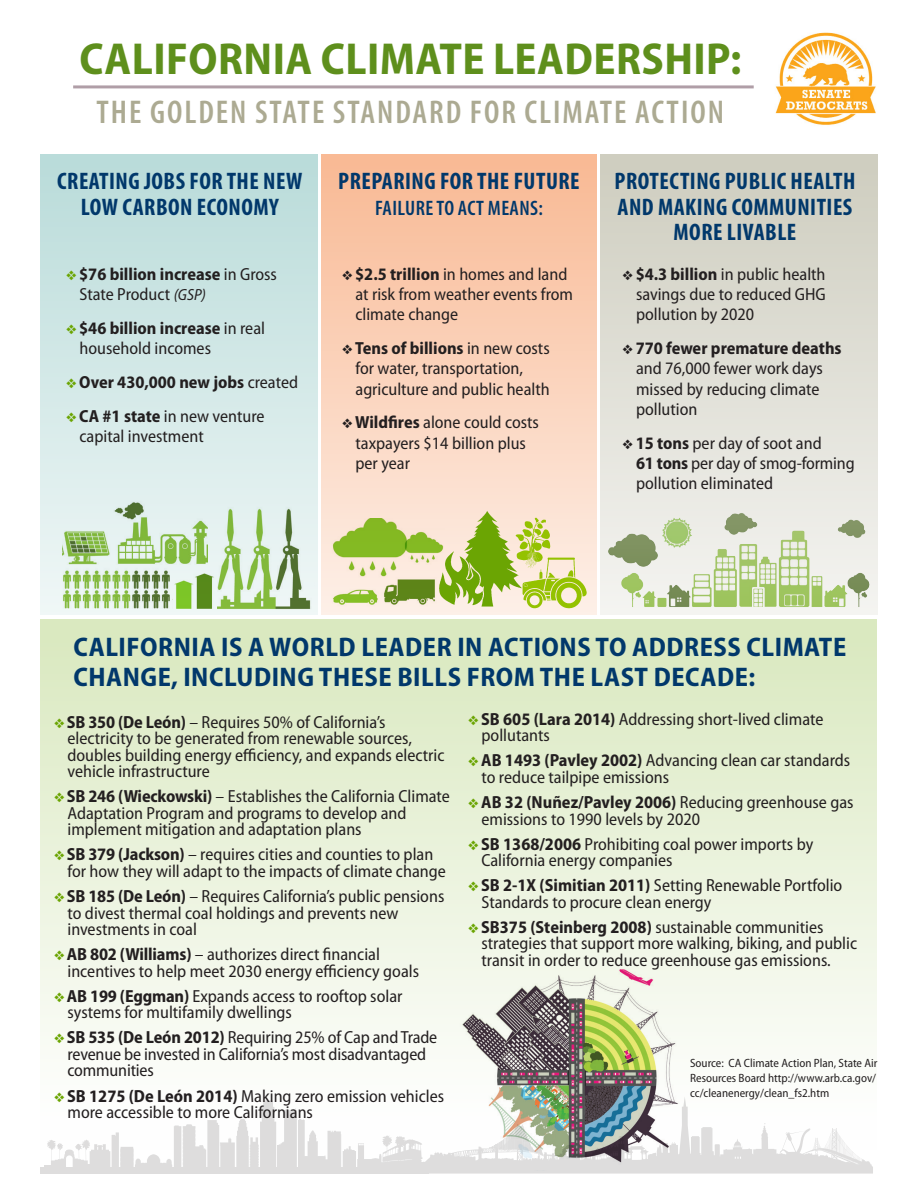
<style>
.page{position:relative;width:918px;height:1188px;background:#fff}
.page>*{position:absolute;margin:0;border:0;box-sizing:border-box;transform-origin:0 0}
.t1{font:700 semi-condensed 45px "Myriad Pro";letter-spacing:.01em;color:#5e8f1c}
.t2{font:600 condensed 33px "Myriad Pro";letter-spacing:.06em;color:#acaa92}
.t3{font:700 semi-condensed 27px/30px "Myriad Pro";letter-spacing:.02em;color:#01386b}
.t4{font:700 condensed 24px/25.5px "Myriad Pro";letter-spacing:.02em;color:#01386b;text-align:center}
.t5{font:600 condensed 21px "Myriad Pro";letter-spacing:.02em;color:#01386b}
.t6{font:semi-condensed 17.55px/16.5px "Myriad Pro";color:#231f20}
.t7{font:700 semi-condensed 17.55px "Myriad Pro";color:#231f20}
.t8{font:semi-condensed 12px/15px "Myriad Pro";color:#231f20;text-align:justify}
.s1{color:#6ba503}
.s2{font-weight:700}
.s3{font-style:italic;font-size:16.2px}
.s4{font-weight:400}
</style>
<div class="page">
<img style="left:753px;top:32px;width:123px;height:93px">
<div style="left:40px;top:619px;width:838px;height:530px;background:linear-gradient(to bottom,#d9e8be,#fff)"></div>
<svg style="left:600px;top:154px;width:278px;height:461px;background:#dbdccf"></svg>
<div style="left:321px;top:154px;width:276px;height:461px;background:linear-gradient(to bottom,#f9b994,#fdf0e8)"></div>
<div style="left:40px;top:154px;width:278px;height:461px;background:linear-gradient(to bottom,#b9dbd9,#eff7f6)"></div>
<hr style="left:73px;top:85px;width:681px;height:3px;background:#b09ea7">
<svg style="left:44px;top:1096px;width:829px;height:78px"></svg>
<img style="left:59px;top:567px;width:72px;height:43px">
<img style="left:63px;top:500px;width:144px;height:67px">
<img style="left:131px;top:567px;width:67px;height:43px">
<img style="left:218px;top:506px;width:97px;height:105px">
<img style="left:172px;top:573px;width:42px;height:39px">
<img style="left:331px;top:565px;width:95px;height:44px">
<img style="left:331px;top:518px;width:84px;height:71px">
<img style="left:401px;top:529px;width:25px;height:36px">
<img style="left:533px;top:544px;width:58px;height:71px">
<img style="left:426px;top:509px;width:107px;height:106px">
<img style="left:501px;top:509px;width:52px;height:62px">
<img style="left:459px;top:963px;width:253px;height:208px">
<p class="t1" style="left:79px;top:29px;width:664px">CALIFORNIA CLIMATE LEADERSHIP:</p>
<p class="t2" style="left:97px;top:92px;width:629px">THE GOLDEN STATE STANDARD FOR CLIMATE ACTION</p>
<p class="t4" style="left:57px;top:168px;width:247px">CREATING JOBS FOR THE NEW<br>LOW CARBON ECONOMY</p>
<p class="t4" style="left:338px;top:168px;width:243px">PREPARING FOR THE FUTURE</p>
<p class="t5" style="left:375px;top:195px;width:169px">FAILURE TO ACT MEANS:</p>
<p class="t6" style="left:80px;top:264px;width:199px;line-height:20.2px;text-indent:-14px"><span class="s1">❖</span> <span class="s2">$76 billion increase</span> in Gross<br>State Product <span class="s3">(GSP)</span></p>
<p class="t6" style="left:80px;top:318px;width:187px;line-height:20.2px;text-indent:-14px"><span class="s1">❖</span> <span class="s2">$46 billion increase</span> in real household incomes</p>
<p class="t7" style="left:66px;top:371px;width:234px"><span class="s1">❖</span> Over 430,000 new jobs <span class="s4">created</span></p>
<p class="t6" style="left:80px;top:405px;width:187px;line-height:20.2px;text-indent:-14px"><span class="s1">❖</span> <span class="s2">CA #1 state</span> in new venture capital investment</p>
<p class="t6" style="left:356px;top:264px;width:219px;line-height:20.2px;text-indent:-14px">❖ <span class="s2">$2.5 trillion</span> in homes and land at risk from weather events from climate change</p>
<p class="t6" style="left:356px;top:338px;width:196px;line-height:20.2px;text-indent:-14px">❖ <span class="s2">Tens of billions</span> in new costs for water, transportation, agriculture and public health</p>
<p class="t6" style="left:356px;top:412px;width:185px;line-height:20.2px;text-indent:-14px">❖ <span class="s2">Wildfires</span> alone could costs taxpayers $14 billion plus per year</p>
<p class="t4" style="left:615px;top:168px;width:242px">PROTECTING PUBLIC HEALTH<br>AND MAKING COMMUNITIES<br>MORE LIVABLE</p>
<p class="t6" style="left:636px;top:264px;width:191px;line-height:20.2px;text-align:justify;text-indent:-14px">❖ <span class="s2">$4.3 billion</span> in public health savings due to reduced GHG pollution by 2020</p>
<p class="t6" style="left:636px;top:338px;width:207px;line-height:20.2px;text-indent:-14px">❖ <span class="s2">770 fewer premature deaths </span>and 76,000 fewer work days missed by reducing climate pollution</p>
<p class="t6" style="left:622px;top:434px;width:201px">❖ <span class="s2">15 tons</span> per day of soot and</p>
<p class="t6" style="left:636px;top:453px;width:220px;line-height:20.2px"><span class="s2">61 tons</span> per day of smog-forming pollution eliminated</p>
<p class="t3" style="left:73px;top:631px;width:774px">CALIFORNIA IS A WORLD LEADER IN ACTIONS TO ADDRESS CLIMATE<br>CHANGE, INCLUDING THESE BILLS FROM THE LAST DECADE:</p>
<p class="t6" style="left:68px;top:713px;width:378px;text-indent:-14px"><span class="s1">❖</span> <span class="s2">SB 350 (De León)</span> – Requires 50% of California’s electricity to be generated from renewable sources, doubles building energy efficiency, and expands electric vehicle infrastructure</p>
<p class="t6" style="left:68px;top:788px;width:384px;text-indent:-14px"><span class="s1">❖</span> <span class="s2">SB 246 (Wieckowski)</span> – Establishes the California Climate<br>Adaptation Program and programs to develop and implement mitigation and adaptation plans</p>
<p class="t6" style="left:68px;top:846px;width:380px;text-indent:-14px"><span class="s1">❖</span> <span class="s2">SB 379 (Jackson)</span> – requires cities and counties to plan for how they will adapt to the impacts of climate change</p>
<p class="t6" style="left:68px;top:888px;width:378px;text-indent:-14px"><span class="s1">❖</span> <span class="s2">SB 185 (De León)</span> – Requires California’s public pensions to divest thermal coal holdings and prevents new investments in coal</p>
<p class="t6" style="left:68px;top:946px;width:353px;text-indent:-14px"><span class="s1">❖</span> <span class="s2">AB 802 (Williams)</span> – authorizes direct financial incentives to help meet 2030 energy efficiency goals</p>
<p class="t6" style="left:68px;top:987px;width:337px;text-indent:-14px"><span class="s1">❖</span> <span class="s2">AB 199 (Eggman)</span> Expands access to rooftop solar systems for multifamily dwellings</p>
<p class="t6" style="left:68px;top:1029px;width:371px;text-indent:-14px"><span class="s1">❖</span> <span class="s2">SB 535 (De León 2012)</span> Requiring 25% of Cap and Trade revenue be invested in California’s most disadvantaged communities</p>
<p class="t6" style="left:68px;top:1087px;width:378px;text-indent:-14px"><span class="s1">❖</span> <span class="s2">SB 1275 (De León 2014)</span> Making zero emission vehicles more accessible to more Californians</p>
<p class="t6" style="left:482px;top:710px;width:343px;text-indent:-14px"><span class="s1">❖</span> <span class="s2">SB 605 (Lara 2014)</span> Addressing short-lived climate pollutants</p>
<p class="t6" style="left:482px;top:752px;width:370px;text-indent:-14px"><span class="s1">❖</span> <span class="s2">AB 1493 (Pavley 2002)</span> Advancing clean car standards to reduce tailpipe emissions</p>
<p class="t6" style="left:482px;top:794px;width:374px;text-indent:-14px"><span class="s1">❖</span> <span class="s2">AB 32 (Nuñez/Pavley 2006)</span> Reducing greenhouse gas emissions to 1990 levels by 2020</p>
<p class="t6" style="left:482px;top:835px;width:333px;text-indent:-14px"><span class="s1">❖</span> <span class="s2">SB 1368/2006</span> Prohibiting coal power imports by<br>California energy companies</p>
<p class="t6" style="left:482px;top:877px;width:362px;text-indent:-14px"><span class="s1">❖</span> <span class="s2">SB 2-1X (Simitian 2011)</span> Setting Renewable Portfolio<br>Standards to procure clean energy</p>
<p class="t6" style="left:482px;top:919px;width:377px;text-indent:-14px"><span class="s1">❖</span> <span class="s2">SB375 (Steinberg 2008)</span> sustainable communities strategies that support more walking, biking, and public transit in order to reduce greenhouse gas emissions.</p>
<p class="t8" style="left:690px;top:1055px;width:189px">Source: CA Climate Action Plan, State Air Resources Board http://www.arb.ca.gov/ cc/cleanenergy/clean_fs2.htm</p>
</div>
